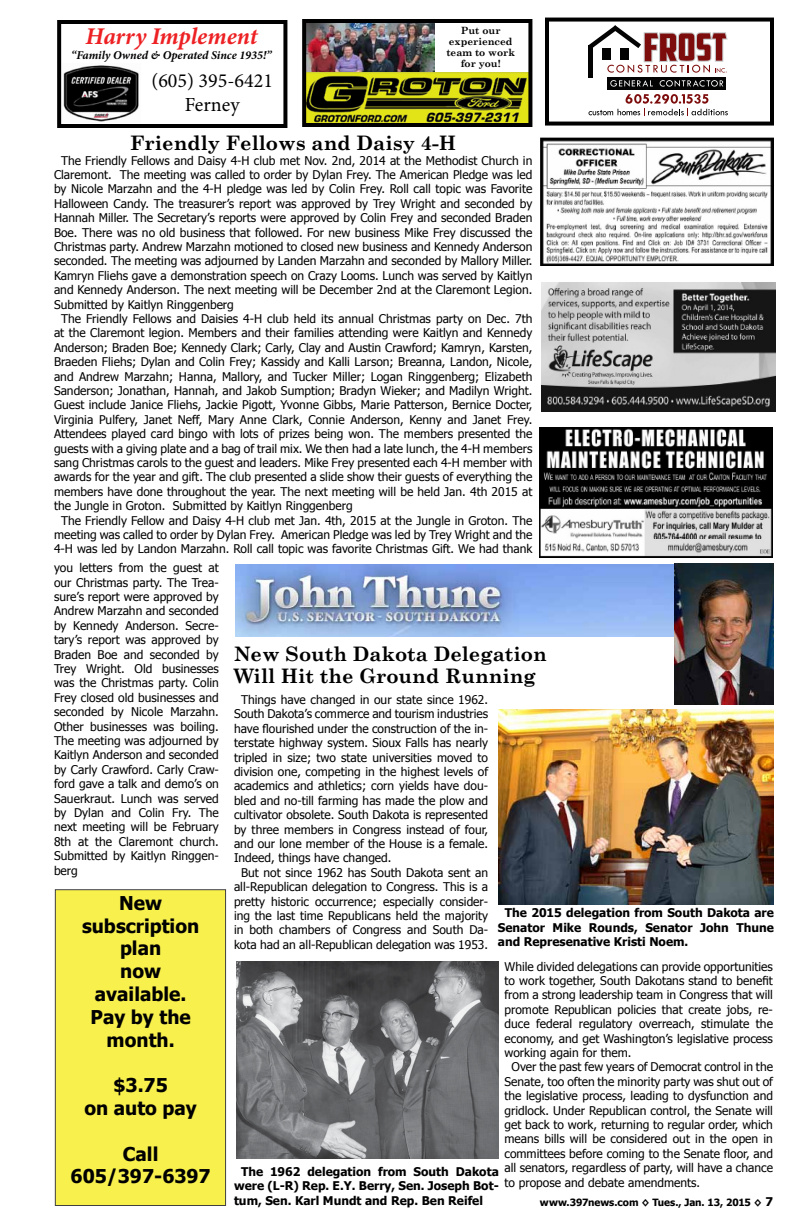
<style>
.page{position:relative;width:792px;height:1224px;background:#fff}
.page>*{position:absolute;margin:0;border:0;box-sizing:border-box;transform-origin:0 0}
.t1{font:italic 700 24px "Minion Pro";letter-spacing:-.005em;color:#ed2124}
.t2{font:700 20px/22px "Century Schoolbook";color:#000}
.t3{font:20px/24px "Minion Pro";color:#000;text-align:center}
.t4{font:700 19px/22.8px "Tahoma";color:#000;text-align:center}
.t5{font:12px/14.4px "Tahoma";color:#000;text-align:justify}
.t6{font:700 12px/14.4px "Tahoma";color:#000;text-align:justify}
.t7{font:italic 700 12px "Minion Pro";letter-spacing:-.005em;color:#000}
.t8{font:700 10px "Tahoma";letter-spacing:-.005em;color:#000}
.t9{font:700 10px/11px "Century Schoolbook";color:#000;text-align:center}
.s1{font-size:12px}
</style>
<div class="page">
<img style="left:63px;top:65px;width:76px;height:57px">
<div style="left:57px;top:20px;width:230px;height:108px;border:4px solid #000"></div>
<img style="left:307px;top:24px;width:127px;height:49px">
<img style="left:307px;top:73px;width:220px;height:49px">
<div style="left:302px;top:19px;width:230px;height:108px;border:4px solid #000"></div>
<div style="left:545px;top:18px;width:229px;height:108px;border:4px solid #000"></div>
<div style="left:607px;top:77px;width:119px;height:12px;background:#040304"></div>
<svg style="left:610px;top:80px;width:43px;height:7px"></svg>
<svg style="left:660px;top:80px;width:63px;height:7px"></svg>
<hr style="left:589px;top:45px;width:4px;height:32px;background:#040304">
<svg style="left:589px;top:25px;width:139px;height:48px"></svg>
<svg style="left:589px;top:94px;width:139px;height:22px"></svg>
<img style="left:236px;top:961px;width:263px;height:198px">
<img style="left:499px;top:710px;width:274px;height:195px">
<img style="left:235px;top:564px;width:440px;height:73px">
<img style="left:675px;top:563px;width:99px;height:141px">
<img style="left:541px;top:282px;width:234px;height:129px">
<img style="left:540px;top:138px;width:234px;height:127px">
<img style="left:539px;top:428px;width:234px;height:129px">
<div style="left:55px;top:890px;width:171px;height:316px;background:#f7f04d"></div>
<h1 class="t1" style="left:86px;top:19px;width:173px">Harry Implement</h1>
<p class="t7" style="left:71px;top:46px;width:202px">“Family Owned &amp; Operated Since 1935!”</p>
<h2 class="t3" style="left:151px;top:69px;width:123px">(605) 395-6421<br>Ferney</h2>
<p class="t9" style="left:446px;top:25px;width:70px">Put our experienced team to work for you!</p>
<h2 class="t2" style="left:130px;top:132px;width:328px">Friendly Fellows and Daisy 4-H</h2>
<p class="t5" style="left:61px;top:152px;width:473px">The Friendly Fellows and Daisy 4-H club met Nov. 2nd, 2014 at the Methodist Church in</p>
<p class="t5" style="left:54px;top:167px;width:480px">Claremont. The meeting was called to order by Dylan Frey. The American Pledge was led</p>
<p class="t5" style="left:54px;top:181px;width:480px">by Nicole Marzahn and the 4-H pledge was led by Colin Frey. Roll call topic was Favorite</p>
<p class="t5" style="left:54px;top:196px;width:480px">Halloween Candy. The treasurer’s report was approved by Trey Wright and seconded by</p>
<p class="t5" style="left:54px;top:210px;width:480px">Hannah Miller. The Secretary’s reports were approved by Colin Frey and seconded Braden</p>
<p class="t5" style="left:54px;top:224px;width:480px">Boe. There was no old business that followed. For new business Mike Frey discussed the</p>
<p class="t5" style="left:54px;top:239px;width:480px">Christmas party. Andrew Marzahn motioned to closed new business and Kennedy Anderson</p>
<p class="t5" style="left:54px;top:253px;width:480px">seconded. The meeting was adjourned by Landen Marzahn and seconded by Mallory Miller.</p>
<p class="t5" style="left:54px;top:268px;width:480px">Kamryn Fliehs gave a demonstration speech on Crazy Looms. Lunch was served by Kaitlyn</p>
<p class="t5" style="left:54px;top:282px;width:480px">and Kennedy Anderson. The next meeting will be December 2nd at the Claremont Legion.</p>
<p class="t5" style="left:54px;top:296px;width:181px">Submitted by Kaitlyn Ringgenberg</p>
<p class="t5" style="left:61px;top:311px;width:473px">The Friendly Fellows and Daisies 4-H club held its annual Christmas party on Dec. 7th</p>
<p class="t5" style="left:54px;top:325px;width:480px">at the Claremont legion. Members and their families attending were Kaitlyn and Kennedy</p>
<p class="t5" style="left:54px;top:340px;width:480px">Anderson; Braden Boe; Kennedy Clark; Carly, Clay and Austin Crawford; Kamryn, Karsten,</p>
<p class="t5" style="left:54px;top:354px;width:480px">Braeden Fliehs; Dylan and Colin Frey; Kassidy and Kalli Larson; Breanna, Landon, Nicole,</p>
<p class="t5" style="left:54px;top:368px;width:480px">and Andrew Marzahn; Hanna, Mallory, and Tucker Miller; Logan Ringgenberg; Elizabeth</p>
<p class="t5" style="left:54px;top:383px;width:480px">Sanderson; Jonathan, Hannah, and Jakob Sumption; Bradyn Wieker; and Madilyn Wright.</p>
<p class="t5" style="left:54px;top:397px;width:480px">Guest include Janice Fliehs, Jackie Pigott, Yvonne Gibbs, Marie Patterson, Bernice Docter,</p>
<p class="t5" style="left:54px;top:412px;width:480px">Virginia Pulfery, Janet Neff, Mary Anne Clark, Connie Anderson, Kenny and Janet Frey.</p>
<p class="t5" style="left:54px;top:426px;width:480px">Attendees played card bingo with lots of prizes being won. The members presented the</p>
<p class="t5" style="left:54px;top:440px;width:480px">guests with a giving plate and a bag of trail mix. We then had a late lunch, the 4-H members</p>
<p class="t5" style="left:54px;top:455px;width:480px">sang Christmas carols to the guest and leaders. Mike Frey presented each 4-H member with</p>
<p class="t5" style="left:54px;top:469px;width:480px">awards for the year and gift. The club presented a slide show their guests of everything the</p>
<p class="t5" style="left:54px;top:484px;width:480px">members have done throughout the year. The next meeting will be held Jan. 4th 2015 at</p>
<p class="t5" style="left:54px;top:498px;width:300px">the Jungle in Groton. Submitted by Kaitlyn Ringgenberg</p>
<p class="t5" style="left:61px;top:512px;width:473px">The Friendly Fellow and Daisy 4-H club met Jan. 4th, 2015 at the Jungle in Groton. The</p>
<p class="t5" style="left:54px;top:527px;width:480px">meeting was called to order by Dylan Frey. American Pledge was led by Trey Wright and the</p>
<p class="t5" style="left:54px;top:541px;width:480px">4-H was led by Landon Marzahn. Roll call topic was favorite Christmas Gift. We had thank</p>
<p class="t5" style="left:54px;top:560px;width:166px">you letters from the guest at our Christmas party. The Trea&shy;sure’s report were approved by Andrew Marzahn and seconded by Kennedy Anderson. Secre&shy;tary’s report was approved by Braden Boe and seconded by Trey Wright. Old businesses was the Christmas party. Colin Frey closed old businesses and seconded by Nicole Marzahn.<br>Other businesses was boiling.<br>The meeting was adjourned by Kaitlyn Anderson and seconded by Carly Crawford. Carly Craw&shy;ford gave a talk and demo’s on Sauerkraut. Lunch was served by Dylan and Colin Fry. The next meeting will be February 8th at the Claremont church.<br>Submitted by Kaitlyn Ringgen&shy;berg</p>
<h3 class="t4" style="left:82px;top:890px;width:119px">New subscription plan<br>now available.<br>Pay by the month.</h3>
<h3 class="t4" style="left:84px;top:1073px;width:114px">$3.75<br>on auto pay</h3>
<h3 class="t4" style="left:71px;top:1141px;width:142px">Call<br>605/397-6397</h3>
<h2 class="t2" style="left:234px;top:643px;width:314px">New South Dakota Delegation<br>Will Hit the Ground Running</h2>
<p class="t5" style="left:241px;top:692px;width:249px">Things have changed in our state since 1962.</p>
<p class="t5" style="left:234px;top:706px;width:256px">South Dakota’s commerce and tourism industries</p>
<p class="t5" style="left:234px;top:721px;width:256px">have flourished under the construction of the in-</p>
<p class="t5" style="left:234px;top:735px;width:256px">terstate highway system. Sioux Falls has nearly</p>
<p class="t5" style="left:234px;top:749px;width:256px">tripled in size; two state universities moved to</p>
<p class="t5" style="left:234px;top:764px;width:256px">division one, competing in the highest levels of</p>
<p class="t5" style="left:234px;top:778px;width:256px">academics and athletics; corn yields have dou-</p>
<p class="t5" style="left:234px;top:793px;width:256px">bled and no-till farming has made the plow and</p>
<p class="t5" style="left:234px;top:807px;width:256px">cultivator obsolete. South Dakota is represented</p>
<p class="t5" style="left:234px;top:821px;width:256px">by three members in Congress instead of four,</p>
<p class="t5" style="left:234px;top:836px;width:256px">and our lone member of the House is a female.</p>
<p class="t5" style="left:234px;top:850px;width:159px">Indeed, things have changed.</p>
<p class="t5" style="left:241px;top:865px;width:249px">But not since 1962 has South Dakota sent an</p>
<p class="t5" style="left:234px;top:879px;width:256px">all-Republican delegation to Congress. This is a</p>
<p class="t5" style="left:234px;top:893px;width:256px">pretty historic occurrence; especially consider-</p>
<p class="t5" style="left:234px;top:908px;width:256px">ing the last time Republicans held the majority</p>
<p class="t5" style="left:234px;top:922px;width:256px">in both chambers of Congress and South Da-</p>
<p class="t5" style="left:234px;top:937px;width:256px">kota had an all-Republican delegation was 1953.</p>
<p class="t6" style="left:498px;top:905px;width:278px;text-indent:7px">The 2015 delegation from South Dakota are Senator Mike Rounds, Senator John Thune and Represenative Kristi Noem.</p>
<p class="t5" style="left:505px;top:959px;width:270px">While divided delegations can provide opportunities</p>
<p class="t5" style="left:505px;top:973px;width:270px">to work together, South Dakotans stand to benefit</p>
<p class="t5" style="left:505px;top:987px;width:270px">from a strong leadership team in Congress that will</p>
<p class="t5" style="left:505px;top:1002px;width:270px">promote Republican policies that create jobs, re-</p>
<p class="t5" style="left:505px;top:1016px;width:270px">duce federal regulatory overreach, stimulate the</p>
<p class="t5" style="left:505px;top:1031px;width:270px">economy, and get Washington’s legislative process</p>
<p class="t5" style="left:505px;top:1045px;width:128px">working again for them.</p>
<p class="t5" style="left:512px;top:1059px;width:263px">Over the past few years of Democrat control in the</p>
<p class="t5" style="left:505px;top:1074px;width:270px">Senate, too often the minority party was shut out of</p>
<p class="t5" style="left:505px;top:1088px;width:270px">the legislative process, leading to dysfunction and</p>
<p class="t5" style="left:505px;top:1103px;width:270px">gridlock. Under Republican control, the Senate will</p>
<p class="t5" style="left:505px;top:1117px;width:270px">get back to work, returning to regular order, which</p>
<p class="t5" style="left:505px;top:1131px;width:270px">means bills will be considered out in the open in</p>
<p class="t5" style="left:505px;top:1146px;width:270px">committees before coming to the Senate floor, and</p>
<p class="t5" style="left:505px;top:1160px;width:270px">all senators, regardless of party, will have a chance</p>
<p class="t5" style="left:505px;top:1175px;width:197px">to propose and debate amendments.</p>
<p class="t6" style="left:234px;top:1163px;width:266px;text-indent:7px">The 1962 delegation from South Dakota were (L-R) Rep. E.Y. Berry, Sen. Joseph Bot&shy;tum, Sen. Karl Mundt and Rep. Ben Reifel</p>
<p class="t8" style="left:540px;top:1195px;width:235px">www.397news.com ◊ Tues., Jan. 13, 2015 ◊ <span class="s1">7</span></p>
</div>
